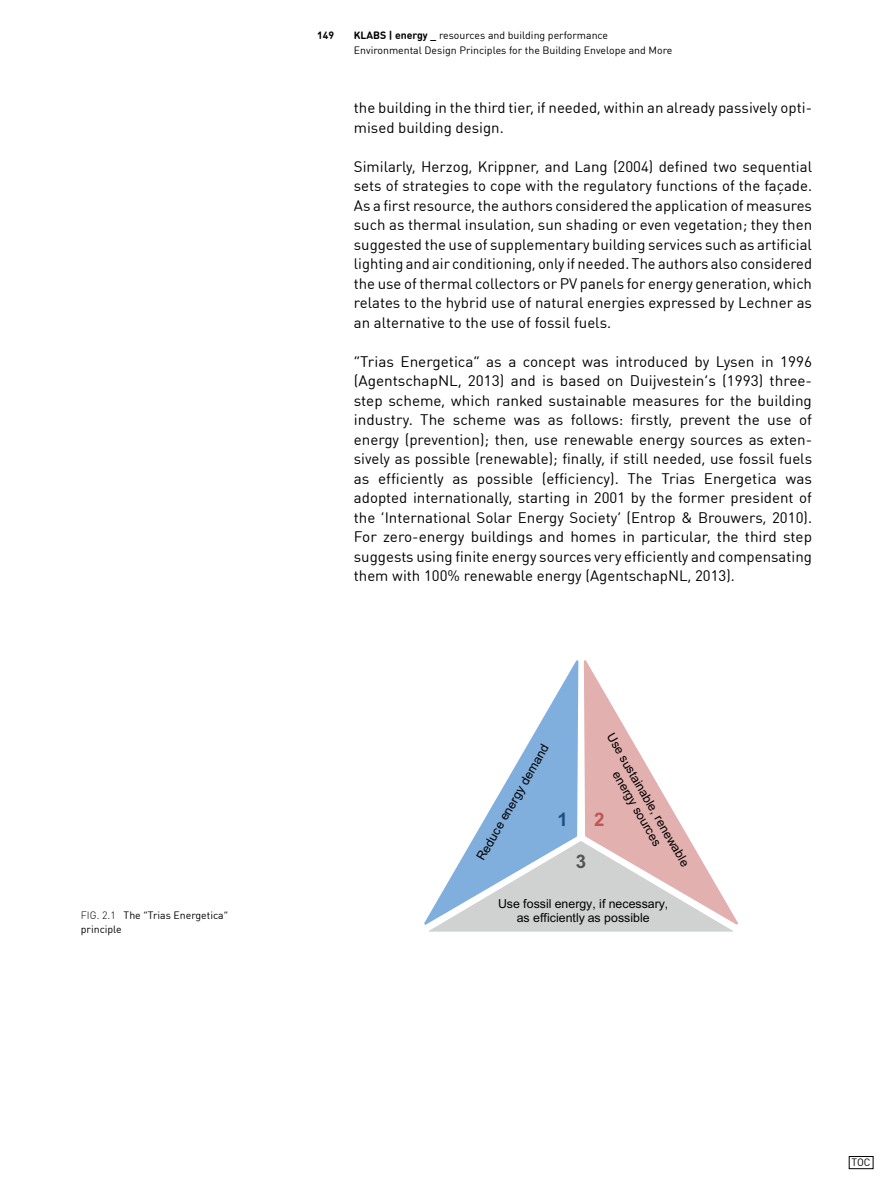
<style>
.page{position:relative;width:893px;height:1188px;background:#fff}
.page>*{position:absolute;margin:0;border:0;box-sizing:border-box;transform-origin:0 0}
.t1{font:700 18.6px "Arial";color:#1b5182}
.t2{font:700 18.6px "Arial";color:#bd5654}
.t3{font:700 18.6px "Arial";color:#515455}
.BODY_Normal{font:15px/19.5px "DIN Round Pro";color:#000;text-align:justify}
.t4{font:12.3px/14.7px "Arial";color:#000;text-align:center}
.t5{font:10.5px/14.7px "DIN Round Pro";color:#000}
.t6{font:700 10.5px "DIN Round Pro";color:#000}
.s1{font-weight:300}
.s2{font-weight:700}
</style>
<div class="page">
<svg style="left:424px;top:660px;width:314px;height:271px"></svg>
<div style="left:849px;top:1156px;width:24px;height:13px;border:1px solid #000"></div>
<p class="t5" style="left:81px;top:907px;width:149px"><span class="s1">Fig. 2.1</span> The “Trias Energetica” principle</p>
<p class="t6" style="left:317px;top:27px;width:19px">149</p>
<p class="t5" style="left:354px;top:27px;width:320px"><span class="s2">KLABS | energy _</span> resources and building performance<br>Environmental Design Principles for the Building Envelope and More</p>
<p class="BODY_Normal" style="left:354px;top:97px;width:460px">the building in the third tier, if needed, within an already passively opti&shy;mised building design.</p>
<p class="BODY_Normal" style="left:354px;top:156px;width:460px">Similarly, Herzog, Krippner, and Lang (2004) defined two sequential sets of strategies to cope with the regulatory functions of the façade.<br>As a first resource, the authors considered the application of measures such as thermal insulation, sun shading or even vegetation; they then suggested the use of supplementary building services such as artificial lighting and air conditioning, only if needed. The authors also considered the use of thermal collectors or PV panels for energy generation, which relates to the hybrid use of natural energies expressed by Lechner as an alternative to the use of fossil fuels.</p>
<p class="BODY_Normal" style="left:354px;top:351px;width:460px">“Trias Energetica” as a concept was introduced by Lysen in 1996 (AgentschapNL, 2013) and is based on Duijvestein’s (1993) three&shy;step scheme, which ranked sustainable measures for the building industry. The scheme was as follows: firstly, prevent the use of energy (prevention); then, use renewable energy sources as exten&shy;sively as possible (renewable); finally, if still needed, use fossil fuels as efficiently as possible (efficiency). The Trias Energetica was adopted internationally, starting in 2001 by the former president of the ‘International Solar Energy Society’ (Entrop &amp; Brouwers, 2010).<br>For zero-energy buildings and homes in particular, the third step suggests using finite energy sources very efficiently and compensating them with 100% renewable energy (AgentschapNL, 2013).</p>
<p class="t4" style="left:473px;top:856px;width:133px;rotate:-60deg">Reduce energy demand</p>
<p class="t4" style="left:616px;top:731px;width:153px;line-height:14.1px;rotate:60deg">Use sustainable, renewable energy sources</p>
<p class="t1" style="left:557px;top:807px;width:12px">1</p>
<p class="t2" style="left:594px;top:807px;width:12px">2</p>
<p class="t3" style="left:576px;top:849px;width:12px">3</p>
<p class="t4" style="left:498px;top:896px;width:172px">Use fossil energy, if necessary, as efficiently as possible</p>
<p class="t5" style="left:852px;top:1155px;width:21px">TOC</p>
</div>
